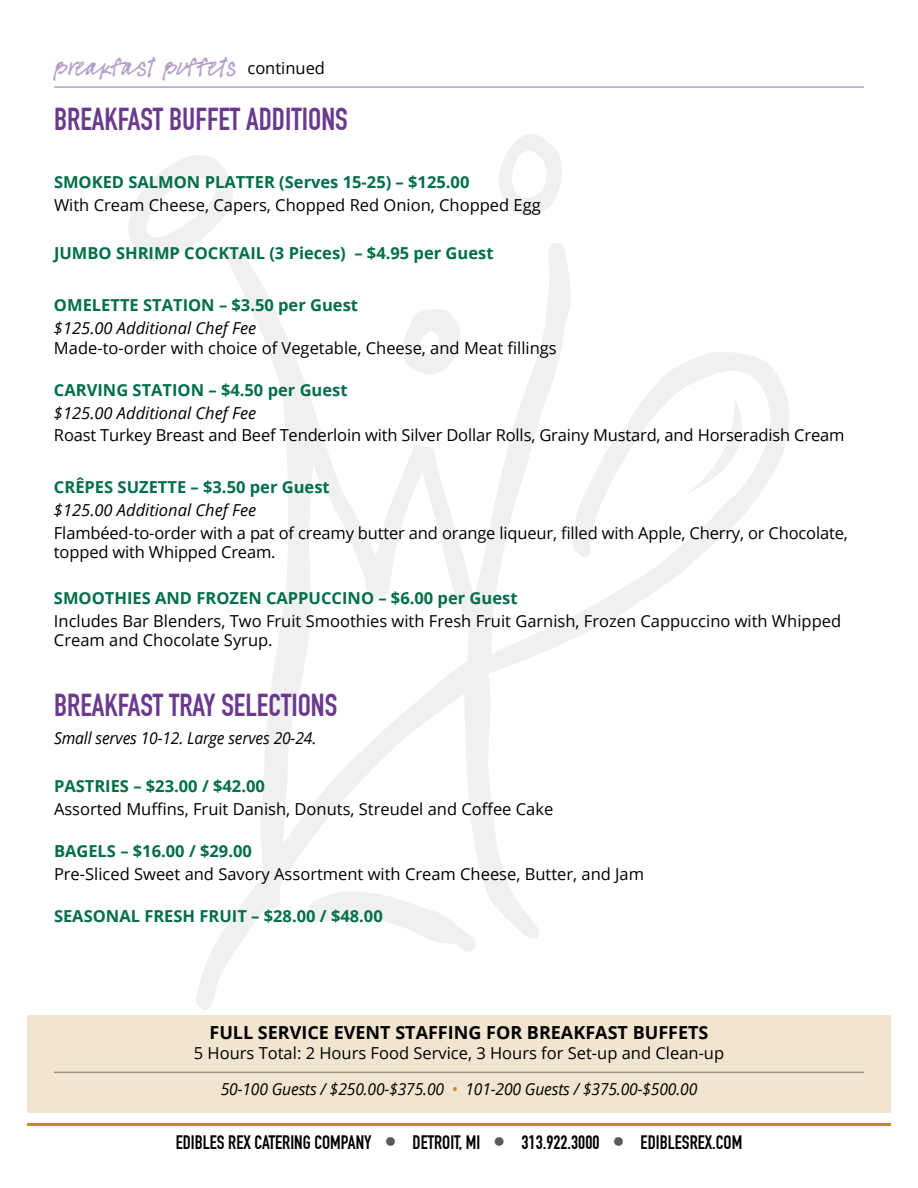
<style>
.page{position:relative;width:918px;height:1188px;background:#fff}
.page>*{position:absolute;margin:0;border:0;box-sizing:border-box;transform-origin:0 0}
.t1{font:31.05px "DIN Engschrift";color:#693a8e}
.t2{font:19.05px "DIN Engschrift";color:#000}
.t3{font:700 18px "Open Sans";color:#000}
.t4{font:18px "FG Saga";color:#693a8e}
.t5{font:16.5px/19.5px "Open Sans";color:#000}
.t6{font:700 16.5px "Open Sans";color:#006f45}
.t7{font:italic 16.5px "Open Sans";letter-spacing:-.005em;color:#000;scale:.95 1}
.t8{font:italic 16.5px "Open Sans";letter-spacing:-.005em;color:#000}
.s1{font-family:"Open Sans";font-size:16.5px;color:#000}
.s2{color:#c2892d}
.s3{font-family:"Carta";font-size:13.8px;color:#58595b}
</style>
<div class="page">
<hr style="left:27px;top:1124px;width:864px;height:2px;background:#c2892d">
<svg style="left:129px;top:155px;width:104px;height:106px"></svg>
<svg style="left:499px;top:134px;width:63px;height:82px"></svg>
<svg style="left:196px;top:241px;width:593px;height:769px"></svg>
<svg style="left:686px;top:397px;width:80px;height:97px"></svg>
<hr style="left:54px;top:86px;width:810px;height:2px;background:#693a8e">
<div style="left:27px;top:1015px;width:864px;height:97px;background:#f1e5d0"></div>
<hr style="left:54px;top:1072px;width:810px;height:1px;background:#000">
<p class="t4" style="left:54px;top:57px;width:273px">Breakfast Buffets <span class="s1">continued</span></p>
<h1 class="t1" style="left:54px;top:101px;width:295px">BREAKFAST BUFFET ADDITIONS</h1>
<p class="t6" style="left:54px;top:170px;width:417px">SMOKED SALMON PLATTER (Serves 15-25) – $125.00</p>
<p class="t5" style="left:54px;top:195px;width:488px">With Cream Cheese, Capers, Chopped Red Onion, Chopped Egg</p>
<p class="t6" style="left:54px;top:242px;width:441px">JUMBO SHRIMP COCKTAIL (3 Pieces) – $4.95 per Guest</p>
<p class="t6" style="left:54px;top:294px;width:306px">OMELETTE STATION – $3.50 per Guest</p>
<p class="t8" style="left:54px;top:317px;width:204px">$125.00 Additional Chef Fee</p>
<p class="t5" style="left:54px;top:338px;width:504px">Made-to-order with choice of Vegetable, Cheese, and Meat fillings</p>
<p class="t6" style="left:54px;top:378px;width:295px">CARVING STATION – $4.50 per Guest</p>
<p class="t8" style="left:54px;top:401px;width:204px">$125.00 Additional Chef Fee</p>
<p class="t5" style="left:54px;top:425px;width:792px">Roast Turkey Breast and Beef Tenderloin with Silver Dollar Rolls, Grainy Mustard, and Horseradish Cream</p>
<p class="t6" style="left:54px;top:476px;width:277px">CRÊPES SUZETTE – $3.50 per Guest</p>
<p class="t8" style="left:54px;top:499px;width:204px">$125.00 Additional Chef Fee</p>
<p class="t5" style="left:54px;top:523px;width:795px">Flambéed-to-order with a pat of creamy butter and orange liqueur, filled with Apple, Cherry, or Chocolate, topped with Whipped Cream.</p>
<p class="t6" style="left:54px;top:586px;width:465px">SMOOTHIES AND FROZEN CAPPUCCINO – $6.00 per Guest</p>
<p class="t5" style="left:54px;top:610px;width:789px">Includes Bar Blenders, Two Fruit Smoothies with Fresh Fruit Garnish, Frozen Cappuccino with Whipped<br>Cream and Chocolate Syrup.</p>
<h1 class="t1" style="left:54px;top:687px;width:285px">BREAKFAST TRAY SELECTIONS</h1>
<p class="t7" style="left:54px;top:727px;width:278px">Small serves 10-12. Large serves 20-24.</p>
<p class="t6" style="left:54px;top:775px;width:212px">PASTRIES – $23.00 / $42.00</p>
<p class="t5" style="left:54px;top:799px;width:501px">Assorted Muffins, Fruit Danish, Donuts, Streudel and Coffee Cake</p>
<p class="t6" style="left:54px;top:839px;width:199px">BAGELS – $16.00 / $29.00</p>
<p class="t5" style="left:54px;top:864px;width:592px">Pre-Sliced Sweet and Savory Assortment with Cream Cheese, Butter, and Jam</p>
<p class="t6" style="left:54px;top:904px;width:330px">SEASONAL FRESH FRUIT – $28.00 / $48.00</p>
<p class="t3" style="left:209px;top:1020px;width:501px">FULL SERVICE EVENT STAFFING FOR BREAKFAST BUFFETS</p>
<p class="t5" style="left:194px;top:1043px;width:532px">5 Hours Total: 2 Hours Food Service, 3 Hours for Set-up and Clean-up</p>
<p class="t7" style="left:221px;top:1077px;width:503px">50-100 Guests / $250.00-$375.00 <span class="s2">•</span> 101-200 Guests / $375.00-$500.00</p>
<p class="t2" style="left:176px;top:1131px;width:568px">EDIBLES REX CATERING COMPANY <span class="s3">ⓦ</span> DETROIT, MI <span class="s3">ⓦ</span> 313.922.3000 <span class="s3">ⓦ</span> EDIBLESREX.COM</p>
</div>
